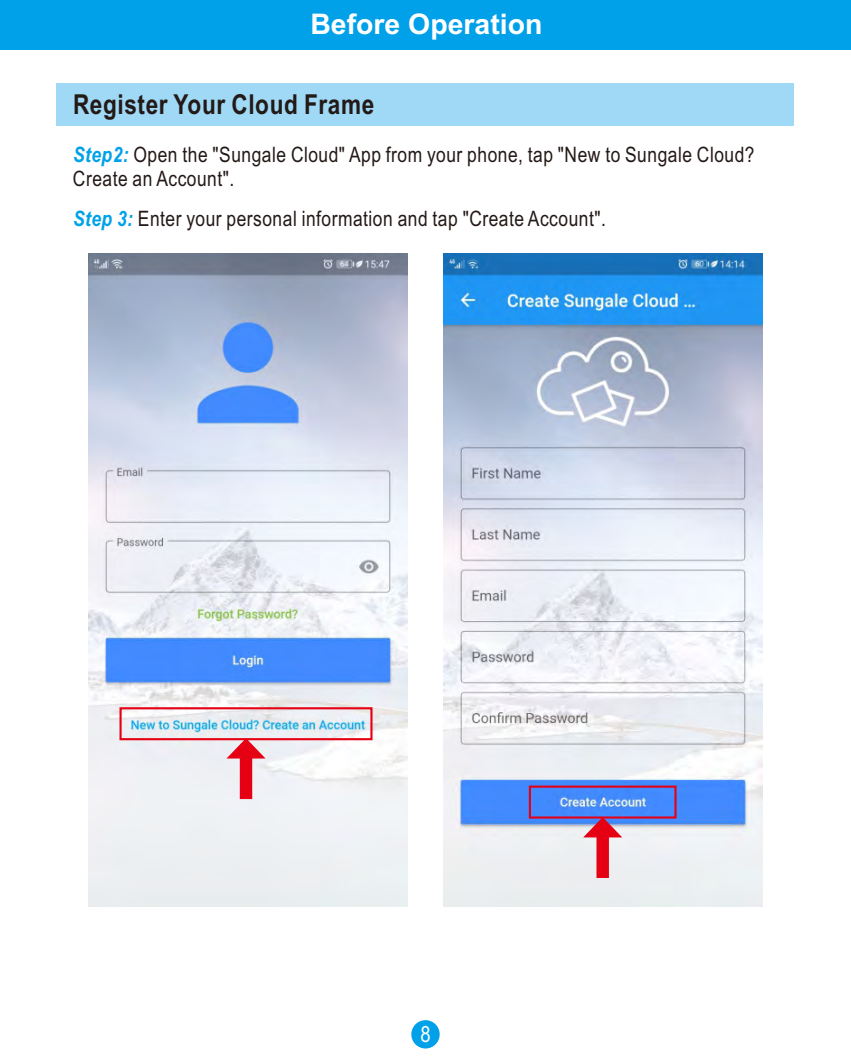
<style>
.page{position:relative;width:851px;height:1063px;background:#fff}
.page>*{position:absolute;margin:0;border:0;box-sizing:border-box;transform-origin:0 0}
.t1{font:700 28.5px "Arial";color:#fff}
.t2{font:700 27.5px "Arial Narrow";letter-spacing:.025em;color:#231916}
.t3{font:22.5px "Arial Narrow";color:#fff}
.t4{font:21.25px/24px "Arial Narrow";letter-spacing:.025em;color:#231916}
.s1{font-weight:700;font-style:italic;color:#00a1e9}
</style>
<div class="page">
<div style="left:0;top:0;width:850px;height:50px;background:#00a1e9"></div>
<div style="left:411px;top:1020px;width:28px;height:29px;background:#00a1e9;border-radius:50%"></div>
<div style="left:57px;top:83px;width:737px;height:43px;background:#9fd9f6"></div>
<img style="left:443px;top:253px;width:319px;height:653px">
<img style="left:89px;top:253px;width:319px;height:653px">
<svg style="left:226px;top:740px;width:39px;height:59px"></svg>
<div style="left:119px;top:707px;width:253px;height:33px;border:2px solid #e60013"></div>
<div style="left:528px;top:786px;width:148px;height:33px;border:2px solid #e60013"></div>
<svg style="left:583px;top:817px;width:39px;height:61px;background:#dc8697"></svg>
<h1 class="t1" style="left:310px;top:13px;width:233px">Before Operation</h1>
<p class="t2" style="left:73px;top:94px;width:303px">Register Your Cloud Frame</p>
<p class="t4" style="left:73px;top:145px;width:683px"><span class="s1">Step2:</span> Open the "Sungale Cloud" App from your phone, tap "New to Sungale Cloud?<br>Create an Account".</p>
<p class="t4" style="left:73px;top:208px;width:534px"><span class="s1">Step 3:</span> Enter your personal information and tap "Create Account".</p>
<p class="t3" style="left:420px;top:1026px;width:12px">8</p>
</div>
